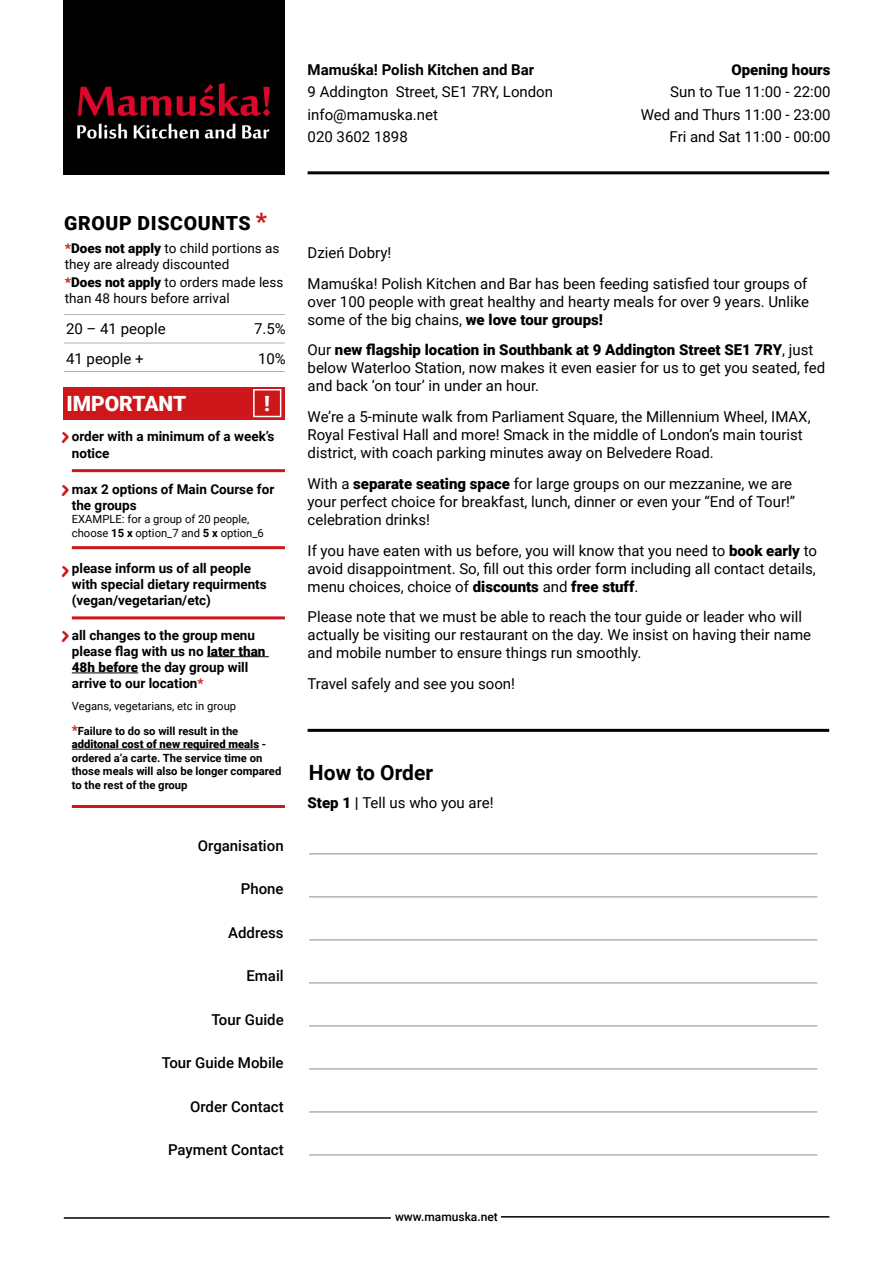
<style>
.page{position:relative;width:893px;height:1263px;background:#fff}
.page>*{position:absolute;margin:0;border:0;box-sizing:border-box;transform-origin:0 0}
.t1{font:34.5px "Sprite Graffiti";color:#cd171a}
.t2{font:700 21px "Roboto";color:#000}
.t3{font:900 21px "Roboto";color:#fff}
.t4{font:900 19.5px "Roboto";letter-spacing:.035em;color:#000}
.t5{font:15px/18px "Roboto";color:#000}
.t6{font:500 15px "Roboto";color:#000}
.t7{font:700 15px "Roboto";color:#000}
.t8{font:900 15px "Roboto";color:#000}
.t9{font:700 13.5px/16.2px "Roboto";color:#000}
.t10{font:13.5px/16.2px "Roboto";color:#000}
.t11{font:500 12px "Roboto";color:#000}
.t12{font:700 11.25px/13.5px "Roboto";color:#000}
.t13{font:11.25px/13.5px "Roboto";color:#000}
.s1{font-size:24px;color:#cd171a}
.s2{font-weight:900;color:#cd171a}
.s3{font-weight:900}
.s4{font-weight:700}
.s5{color:#cd171a}
.s6{font-weight:700;font-size:13.5px;color:#cd171a}
</style>
<div class="page">
<hr style="left:64px;top:1217px;width:327px;height:2px;background:#000">
<hr style="left:501px;top:1216px;width:328px;height:1px;background:#000">
<img style="left:64px;top:0;width:221px;height:174px">
<hr style="left:308px;top:171px;width:521px;height:3px;background:#000">
<hr style="left:309px;top:853px;width:508px;height:1px;background:#b3b2b2">
<hr style="left:309px;top:896px;width:508px;height:1px;background:#b3b2b2">
<hr style="left:309px;top:939px;width:508px;height:1px;background:#b3b2b2">
<hr style="left:309px;top:982px;width:508px;height:1px;background:#b3b2b2">
<hr style="left:309px;top:1025px;width:508px;height:2px;background:#b3b2b2">
<hr style="left:309px;top:1068px;width:508px;height:2px;background:#b3b2b2">
<hr style="left:309px;top:1111px;width:508px;height:2px;background:#b3b2b2">
<hr style="left:309px;top:1154px;width:508px;height:2px;background:#b3b2b2">
<hr style="left:308px;top:729px;width:521px;height:3px;background:#000">
<div style="left:64px;top:387px;width:221px;height:32px;background:#cd171a"></div>
<div style="left:253px;top:389px;width:28px;height:28px;border:2px solid #fff"></div>
<hr style="left:64px;top:343px;width:221px;height:1px;background:#b3b2b2">
<hr style="left:64px;top:314px;width:221px;height:1px;background:#b3b2b2">
<hr style="left:64px;top:371px;width:221px;height:1px;background:#b3b2b2">
<hr style="left:207px;top:656px;width:62px;height:1px;background:#000">
<hr style="left:72px;top:672px;width:66px;height:1px;background:#000">
<hr style="left:72px;top:749px;width:187px;height:1px;background:#000">
<hr style="left:72px;top:616px;width:213px;height:3px;background:#cd171a">
<hr style="left:72px;top:546px;width:213px;height:3px;background:#cd171a">
<hr style="left:72px;top:469px;width:213px;height:3px;background:#cd171a">
<hr style="left:72px;top:805px;width:213px;height:3px;background:#cd171a">
<p class="t7" style="left:308px;top:59px;width:228px">Mamuśka! Polish Kitchen and Bar</p>
<p class="t5" style="left:308px;top:80px;width:247px;line-height:22.2px">9 Addington Street, SE1 7RY, London info@mamuska.net<br>020 3602 1898</p>
<p class="t8" style="left:731px;top:59px;width:101px">Opening hours</p>
<p class="t5" style="left:641px;top:80px;width:191px;line-height:22.2px;text-align:right">Sun to Tue 11:00 - 22:00<br>Wed and Thurs 11:00 - 23:00<br>Fri and Sat 11:00 - 00:00</p>
<h3 class="t4" style="left:64px;top:210px;width:204px">GROUP DISCOUNTS <span class="s1">*</span></h3>
<p class="t10" style="left:65px;top:239px;width:216px"><span class="s2">*</span><span class="s3">Does not apply</span> to child portions as they are already discounted</p>
<p class="t10" style="left:65px;top:274px;width:220px"><span class="s2">*</span><span class="s3">Does not apply</span> to orders made less than 48 hours before arrival</p>
<p class="t5" style="left:66px;top:312px;width:101px;line-height:30.8px">20 – 41 people<br>41 people +</p>
<p class="t5" style="left:254px;top:312px;width:33px;line-height:30.8px">7.5%<br>10%</p>
<h2 class="t3" style="left:66px;top:389px;width:121px">IMPORTANT</h2>
<h2 class="t3" style="left:264px;top:389px;width:7px">!</h2>
<p class="t9" style="left:72px;top:428px;width:204px">order with a minimum of a week’s notice</p>
<h1 class="t1" style="left:59px;top:416px;width:13px">&gt;</h1>
<p class="t9" style="left:72px;top:480px;width:204px">max 2 options of Main Course for the groups</p>
<p class="t13" style="left:72px;top:512px;width:194px">EXAMPLE: for a group of 20 people, choose <span class="s4">15 x</span> option_7 and <span class="s4">5 x</span> option_6</p>
<p class="t9" style="left:72px;top:559px;width:196px">please inform us of all people with special dietary requirments (vegan/vegetarian/etc)</p>
<h1 class="t1" style="left:59px;top:470px;width:13px">&gt;</h1>
<h1 class="t1" style="left:59px;top:550px;width:13px">&gt;</h1>
<p class="t9" style="left:72px;top:626px;width:195px">all changes to the group menu please flag with us no <span class="s3">later than<br>48h before</span> the day group will arrive to our location<span class="s5">*</span></p>
<p class="t13" style="left:72px;top:693px;width:168px;line-height:24.8px">Vegans, vegetarians, etc in group <span class="s6">*</span><span class="s4">Failure to do so will result in the</span></p>
<p class="t12" style="left:72px;top:737px;width:211px"><span class="s3">additonal cost of new required meals</span> - ordered a’a carte. The service time on those meals will also be longer compared to the rest of the group</p>
<h1 class="t1" style="left:59px;top:615px;width:13px">&gt;</h1>
<p class="t6" style="left:198px;top:835px;width:87px">Organisation</p>
<p class="t6" style="left:241px;top:878px;width:44px">Phone</p>
<p class="t6" style="left:228px;top:922px;width:57px">Address</p>
<p class="t6" style="left:246px;top:965px;width:39px">Email</p>
<p class="t6" style="left:211px;top:1009px;width:74px">Tour Guide</p>
<p class="t6" style="left:162px;top:1052px;width:123px">Tour Guide Mobile</p>
<p class="t6" style="left:190px;top:1096px;width:95px">Order Contact</p>
<p class="t6" style="left:168px;top:1139px;width:117px">Payment Contact</p>
<p class="t5" style="left:308px;top:237px;width:501px;line-height:30.8px">Dzień Dobry!<br>Mamuśka! Polish Kitchen and Bar has been feeding satisfied tour groups of</p>
<p class="t5" style="left:308px;top:292px;width:503px">over 100 people with great healthy and hearty meals for over 9 years. Unlike some of the big chains, <span class="s3">we love tour groups!</span></p>
<p class="t5" style="left:308px;top:340px;width:519px">Our <span class="s3">new flagship location in Southbank at 9 Addington Street SE1 7RY</span>, just below Waterloo Station, now makes it even easier for us to get you seated, fed and back ‘on tour’ in under an hour.</p>
<p class="t5" style="left:308px;top:407px;width:505px">We’re a 5-minute walk from Parliament Square, the Millennium Wheel, IMAX,<br>Royal Festival Hall and more! Smack in the middle of London’s main tourist district, with coach parking minutes away on Belvedere Road.</p>
<p class="t5" style="left:308px;top:474px;width:489px">With a <span class="s3">separate seating space</span> for large groups on our mezzanine, we are your perfect choice for breakfast, lunch, dinner or even your “End of Tour!” celebration drinks!</p>
<p class="t5" style="left:308px;top:541px;width:511px;text-align:justify">If you have eaten with us before, you will know that you need to <span class="s3">book early</span> to avoid disappointment. So, fill out this order form including all contact details, menu choices, choice of <span class="s3">discounts</span> and <span class="s3">free stuff</span>.</p>
<p class="t5" style="left:308px;top:607px;width:505px">Please note that we must be able to reach the tour guide or leader who will actually be visiting our restaurant on the day. We insist on having their name and mobile number to ensure things run smoothly.</p>
<p class="t5" style="left:308px;top:674px;width:209px">Travel safely and see you soon!</p>
<h2 class="t2" style="left:309px;top:757px;width:126px">How to Order</h2>
<p class="t5" style="left:308px;top:793px;width:187px"><span class="s3">Step 1</span> <span class="s4">|</span> Tell us who you are!</p>
<p class="t11" style="left:395px;top:1208px;width:104px">www.mamuska.net</p>
</div>
